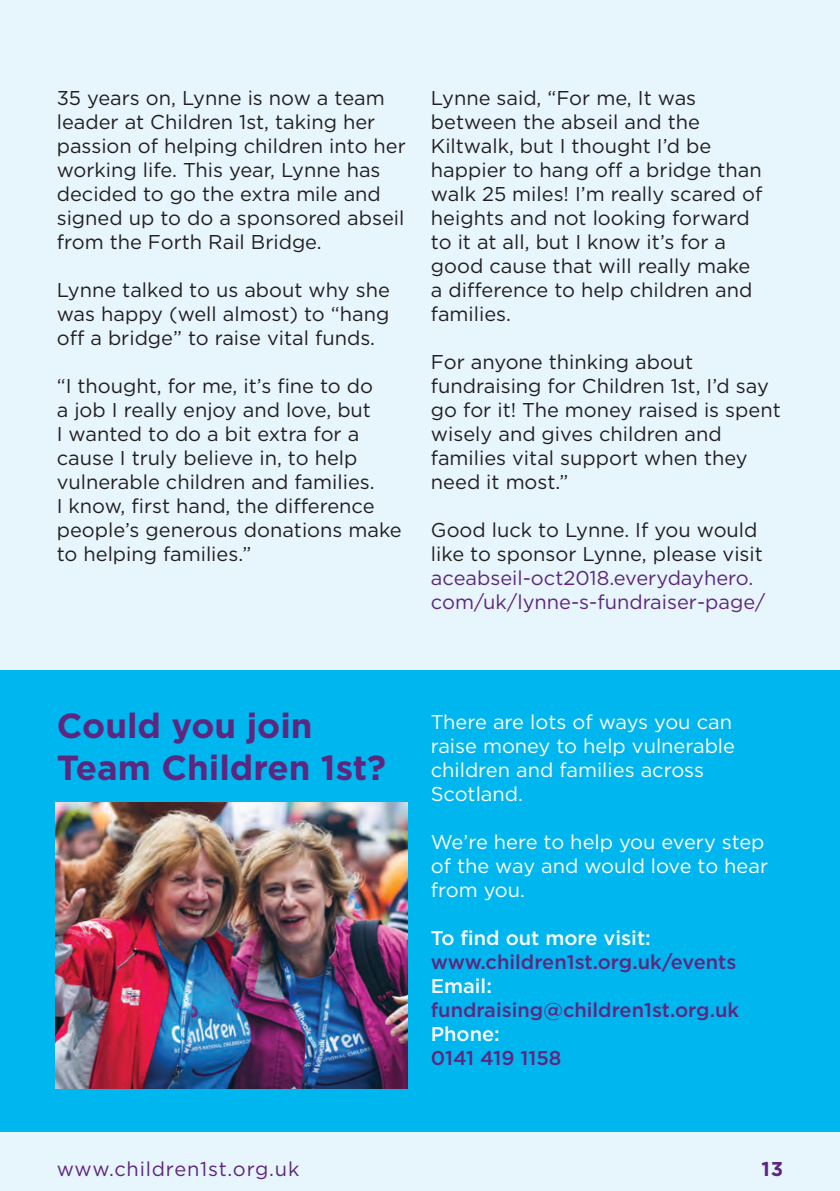
<style>
.page{position:relative;width:840px;height:1191px;background:#fff}
.page>*{position:absolute;margin:0;border:0;box-sizing:border-box;transform-origin:0 0}
.t1{font:700 34.8px/41.8px "Gotham";color:#5d277f}
.t2{font:20px/24px "Gotham";color:#231f20}
.t3{font:20px/24px "Gotham";color:#fff}
.t4{font:500 20px "Gotham";color:#5d277f}
.t5{font:20px/24px "Gotham";color:#5d277f}
.t6{font:500 20px "Gotham";color:#fff}
.t7{font:20px "Gotham";letter-spacing:.04em;color:#5d277f}
.t8{font:700 20px "Gotham";color:#5d277f}
</style>
<div class="page">
<div style="left:0;top:0;width:839px;height:1191px;background:#e7f6fd"></div>
<div style="left:0;top:670px;width:839px;height:461px;background:#00b6ef"></div>
<img style="left:55px;top:802px;width:352px;height:287px">
<p class="t2" style="left:57px;top:85px;width:350px">35 years on, Lynne is now a team leader at Children 1st, taking her passion of helping children into her working life. This year, Lynne has decided to go the extra mile and signed up to do a sponsored abseil from the Forth Rail Bridge.</p>
<p class="t2" style="left:57px;top:277px;width:334px;text-align:justify">Lynne talked to us about why she was happy (well almost) to “hang off a bridge” to raise vital funds.</p>
<p class="t2" style="left:57px;top:373px;width:346px">“I thought, for me, it’s fine to do<br>a job I really enjoy and love, but<br>I wanted to do a bit extra for a cause I truly believe in, to help vulnerable children and families.<br>I know, first hand, the difference people’s generous donations make to helping families.”</p>
<p class="t2" style="left:430px;top:85px;width:333px">Lynne said, “For me, It was between the abseil and the<br>Kiltwalk, but I thought I’d be happier to hang off a bridge than walk 25 miles! I’m really scared of heights and not looking forward to it at all, but I know it’s for a good cause that will really make a difference to help children and families.</p>
<p class="t2" style="left:430px;top:349px;width:351px">For anyone thinking about fundraising for Children 1st, I’d say go for it! The money raised is spent wisely and gives children and families vital support when they need it most.”</p>
<p class="t2" style="left:430px;top:517px;width:333px">Good luck to Lynne. If you would like to sponsor Lynne, please visit</p>
<p class="t5" style="left:430px;top:565px;width:336px">aceabseil-oct2018.everydayhero. com/uk/lynne-s-fundraiser-page/</p>
<h1 class="t1" style="left:57px;top:705px;width:330px">Could you join<br>Team Children 1st?</h1>
<p class="t3" style="left:430px;top:709px;width:306px">There are lots of ways you can raise money to help vulnerable children and families across<br>Scotland.</p>
<p class="t3" style="left:430px;top:829px;width:339px">We’re here to help you every step of the way and would love to hear from you.</p>
<p class="t6" style="left:430px;top:925px;width:221px">To find out more visit:</p>
<p class="t4" style="left:430px;top:949px;width:307px">www.children1st.org.uk/events</p>
<p class="t6" style="left:430px;top:973px;width:63px">Email:</p>
<p class="t4" style="left:430px;top:997px;width:310px">fundraising@children1st.org.uk</p>
<p class="t6" style="left:430px;top:1021px;width:70px">Phone:</p>
<p class="t4" style="left:430px;top:1045px;width:132px">0141 419 1158</p>
<p class="t7" style="left:57px;top:1155px;width:244px">www.children1st.org.uk</p>
<p class="t8" style="left:761px;top:1155px;width:23px">13</p>
</div>
